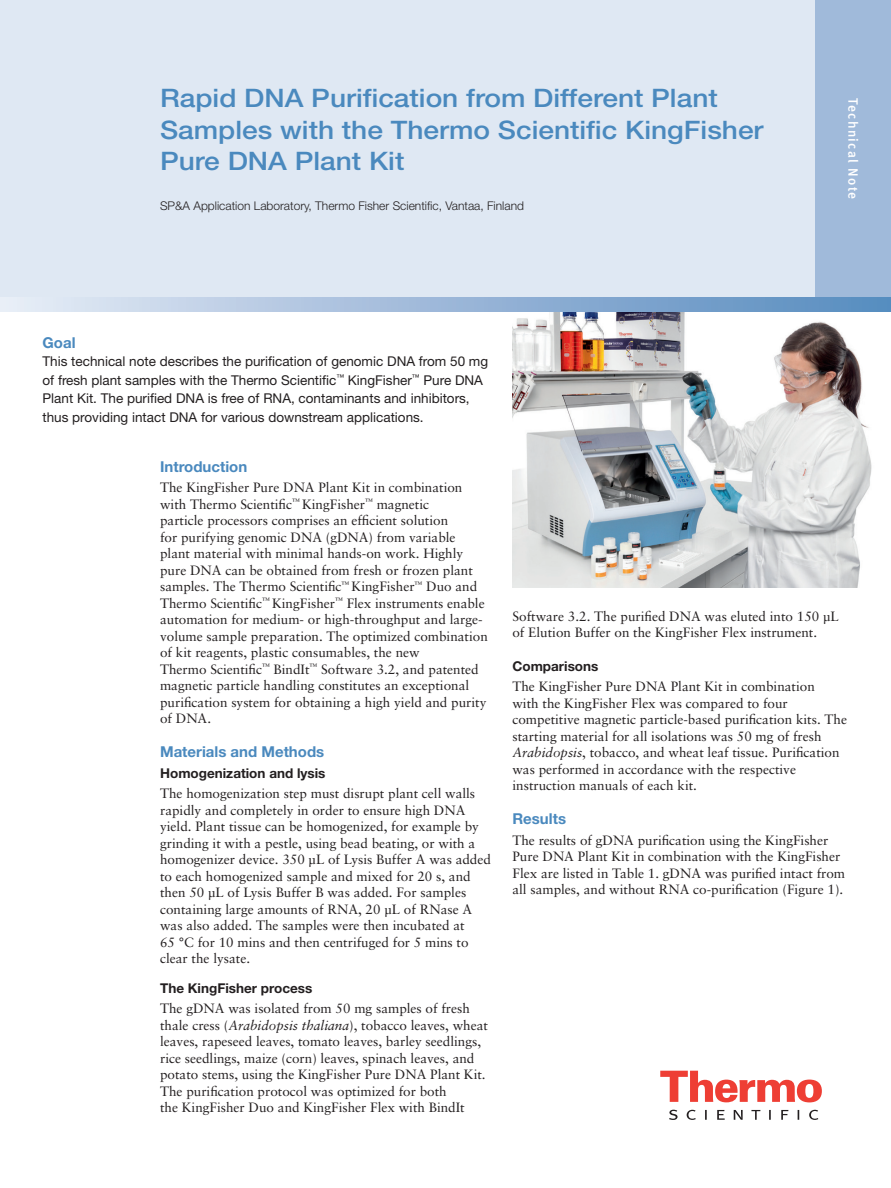
<style>
.page{position:relative;width:891px;height:1188px;background:#fff}
.page>*{position:absolute;margin:0;border:0;box-sizing:border-box;transform-origin:0 0}
.t1{font:500 25.5px/31.5px "Helvetica Neue";color:#4a89be;scale:1.1 1}
.t2{font:700 15px "Helvetica Neue";color:#4a89be}
.t3{font:13.5px/16.5px "Sabon";color:#231f20}
.t4{font:13.5px/18.5px "Helvetica Neue";color:#231f20}
.t5{font:700 13.5px "Helvetica Neue";color:#231f20}
.t6{font:13.5px "Meta Medium LF";letter-spacing:.1em;color:#fff}
.t7{font:300 12px "Helvetica Neue";color:#231f20}
.s1{font-style:italic}
</style>
<div class="page">
<img style="left:513px;top:311px;width:377px;height:277px">
<div style="left:0;top:0;width:815px;height:298px;background:#dfe8f3"></div>
<div style="left:815px;top:0;width:76px;height:298px;background:#a0bada"></div>
<svg style="left:0;top:298px;width:891px;height:13px;background:#9db9d9"></svg>
<svg style="left:660px;top:1071px;width:162px;height:31px"></svg>
<svg style="left:669px;top:1110px;width:149px;height:10px"></svg>
<h1 class="t1" style="left:160px;top:82px;width:550px">Rapid DNA Purification from Different Plant<br>Samples with the Thermo Scientific KingFisher<br>Pure DNA Plant Kit</h1>
<p class="t7" style="left:160px;top:199px;width:365px">SP&amp;A Application Laboratory, Thermo Fisher Scientific, Vantaa, Finland</p>
<p class="t2" style="left:43px;top:333px;width:35px">Goal</p>
<p class="t4" style="left:43px;top:352px;width:447px">This technical note describes the purification of genomic DNA from 50 mg of fresh plant samples with the Thermo Scientific<sup>™</sup> KingFisher<sup>™</sup> Pure DNA Plant Kit. The purified DNA is free of RNA, contaminants and inhibitors, thus providing intact DNA for various downstream applications.</p>
<p class="t6" style="left:861px;top:98px;width:103px;rotate:90deg">Technical Note</p>
<p class="t2" style="left:160px;top:457px;width:89px">Introduction</p>
<p class="t3" style="left:160px;top:479px;width:329px">The KingFisher Pure DNA Plant Kit in combination with Thermo Scientific<sup>™</sup> KingFisher<sup>™</sup> magnetic<br>particle processors comprises an efficient solution<br>for purifying genomic DNA (gDNA) from variable plant material with minimal hands-on work. Highly pure DNA can be obtained from fresh or frozen plant samples. The Thermo Scientific<sup>™</sup> KingFisher<sup>™</sup> Duo and Thermo Scientific<sup>™</sup> KingFisher<sup>™</sup> Flex instruments enable automation for medium- or high-throughput and large&shy;volume sample preparation. The optimized combination of kit reagents, plastic consumables, the new<br>Thermo Scientific<sup>™</sup> BindIt<sup>™</sup> Software 3.2, and patented magnetic particle handling constitutes an exceptional purification system for obtaining a high yield and purity of DNA.</p>
<p class="t2" style="left:160px;top:742px;width:166px">Materials and Methods</p>
<p class="t5" style="left:160px;top:764px;width:167px">Homogenization and lysis</p>
<p class="t3" style="left:160px;top:785px;width:332px">The homogenization step must disrupt plant cell walls rapidly and completely in order to ensure high DNA yield. Plant tissue can be homogenized, for example by grinding it with a pestle, using bead beating, or with a homogenizer device. 350 μL of Lysis Buffer A was added to each homogenized sample and mixed for 20 s, and then 50 µL of Lysis Buffer B was added. For samples containing large amounts of RNA, 20 µL of RNase A was also added. The samples were then incubated at<br>65 °C for 10 mins and then centrifuged for 5 mins to clear the lysate.</p>
<p class="t5" style="left:160px;top:979px;width:154px">The KingFisher process</p>
<p class="t3" style="left:160px;top:1000px;width:329px">The gDNA was isolated from 50 mg samples of fresh thale cress (<span class="s1">Arabidopsis thaliana</span>), tobacco leaves, wheat leaves, rapeseed leaves, tomato leaves, barley seedlings, rice seedlings, maize (corn) leaves, spinach leaves, and potato stems, using the KingFisher Pure DNA Plant Kit.<br>The purification protocol was optimized for both<br>the KingFisher Duo and KingFisher Flex with BindIt</p>
<p class="t3" style="left:512px;top:607px;width:328px">Software 3.2. The purified DNA was eluted into 150 μL of Elution Buffer on the KingFisher Flex instrument.</p>
<p class="t5" style="left:512px;top:657px;width:87px">Comparisons</p>
<p class="t3" style="left:512px;top:678px;width:336px">The KingFisher Pure DNA Plant Kit in combination<br>with the KingFisher Flex was compared to four competitive magnetic particle-based purification kits. The starting material for all isolations was 50 mg of fresh <span class="s1">Arabidopsis</span>, tobacco, and wheat leaf tissue. Purification was performed in accordance with the respective instruction manuals of each kit.</p>
<p class="t2" style="left:512px;top:809px;width:55px">Results</p>
<p class="t3" style="left:512px;top:831px;width:334px">The results of gDNA purification using the KingFisher Pure DNA Plant Kit in combination with the KingFisher Flex are listed in Table 1. gDNA was purified intact from all samples, and without RNA co-purification (Figure 1).</p>
</div>
